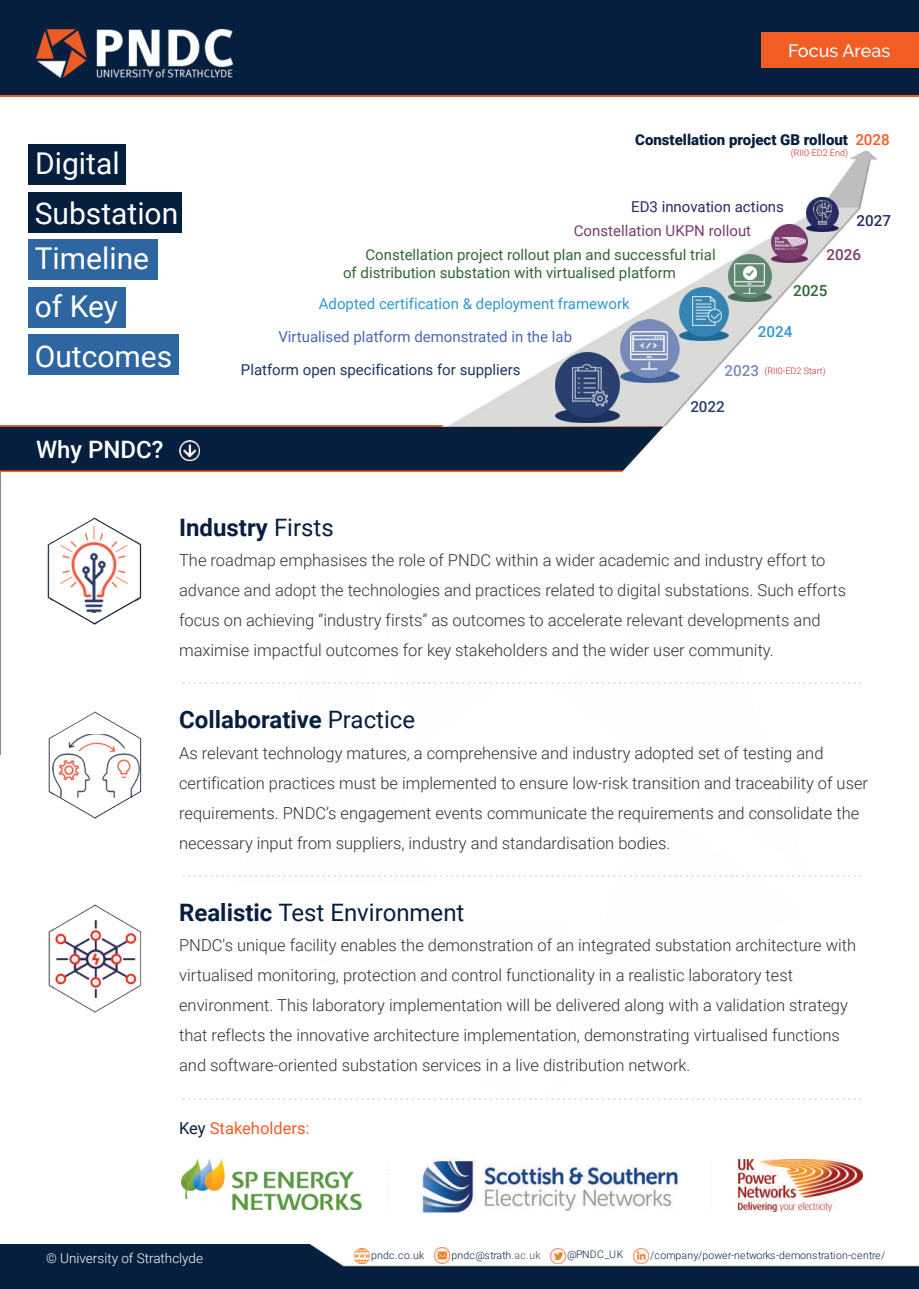
<style>
.page{position:relative;width:919px;height:1289px;background:#fff}
.page>*{position:absolute;margin:0;border:0;box-sizing:border-box;transform-origin:0 0}
.t1{font:30px/49.5px "Roboto";color:#fff}
.t2{font:700 24px "Roboto";color:#071f3e}
.t3{font:24px "Roboto";color:#071f3e}
.t4{font:500 24px "Roboto";color:#fff}
.t5{font:300 23.4px "Roboto";color:#dad9d8}
.t6{font:500 18px "Raleway";color:#fff}
.t7{font:300 16.5px/30px "Roboto";color:#313232}
.t8{font:16.5px "Roboto";color:#f25d24}
.t9{font:500 15.15px "Roboto";color:#f25d24}
.t10{font:500 15.15px "Roboto";color:#293f70}
.t11{font:500 15.15px "Roboto";color:#2f99cd}
.t12{font:500 15.15px "Roboto";color:#316634}
.t13{font:500 15.15px "Roboto";color:#7b3b6b}
.t14{font:500 15.15px "Roboto";color:#262c62}
.t15{font:15px/18px "Roboto";color:#316634}
.t16{font:15px "Roboto";color:#2f99cd}
.t17{font:15px "Roboto";color:#4968b1}
.t18{font:15px "Roboto";color:#1a3564}
.t19{font:900 15px "Roboto";color:#071f3e}
.t20{font:15px "Roboto";color:#7b3b6b}
.t21{font:15px "Roboto";color:#262c62}
.t22{font:300 13.5px "Roboto";color:#fff}
.t23{font:300 10.5px "Roboto";letter-spacing:.015em;color:#071f3e}
.t24{font:300 9px "Roboto";color:#cd2026}
.s1{font-weight:500;font-size:15.15px;color:#788bb8}
.s2{font-weight:400}
.s3{font-weight:700}
.s4{color:#08203d}
.s5{color:#f08123}
.s6{color:#484747}
</style>
<div class="page">
<img style="left:738px;top:1159px;width:124px;height:52px">
<img style="left:422px;top:1158px;width:148px;height:54px">
<img style="left:182px;top:1158px;width:179px;height:51px">
<img style="left:388px;top:1162px;width:292px;height:48px">
<img style="left:48px;top:904px;width:94px;height:108px">
<img style="left:56px;top:920px;width:80px;height:77px">
<img style="left:49px;top:755px;width:93px;height:63px">
<img style="left:53px;top:755px;width:86px;height:42px">
<img style="left:0;top:426px;width:664px;height:329px">
<img style="left:179px;top:440px;width:20px;height:20px">
<img style="left:815px;top:150px;width:63px;height:57px">
<img style="left:441px;top:207px;width:421px;height:219px">
<img style="left:806px;top:198px;width:32px;height:33px">
<img style="left:813px;top:201px;width:18px;height:23px">
<img style="left:771px;top:224px;width:36px;height:39px">
<img style="left:775px;top:237px;width:30px;height:13px">
<img style="left:728px;top:255px;width:43px;height:47px">
<img style="left:679px;top:287px;width:49px;height:54px">
<img style="left:692px;top:296px;width:29px;height:29px">
<img style="left:620px;top:319px;width:59px;height:63px">
<img style="left:630px;top:332px;width:37px;height:37px">
<img style="left:633px;top:335px;width:31px;height:16px">
<img style="left:734px;top:264px;width:30px;height:29px">
<svg style="left:743px;top:266px;width:13px;height:13px"></svg>
<img style="left:555px;top:352px;width:65px;height:70px">
<img style="left:572px;top:365px;width:35px;height:42px">
<div style="left:29px;top:334px;width:150px;height:40px;background:#2e66a1"></div>
<div style="left:29px;top:287px;width:97px;height:40px;background:#2e66a1"></div>
<div style="left:29px;top:239px;width:128px;height:40px;background:#2e66a1"></div>
<div style="left:29px;top:193px;width:153px;height:39px;background:#071f3e"></div>
<div style="left:29px;top:144px;width:96px;height:40px;background:#071f3e"></div>
<img style="left:234px;top:555px;width:430px;height:200px">
<img style="left:0;top:1244px;width:918px;height:44px">
<div style="left:0;top:0;width:918px;height:97px;background:#071f3e"></div>
<img style="left:37px;top:29px;width:195px;height:48px">
<div style="left:761px;top:32px;width:157px;height:36px;background:#f25d24"></div>
<h1 class="t1" style="left:35px;top:137px;width:86px">Digital</h1>
<h1 class="t1" style="left:35px;top:188px;width:145px">Substation</h1>
<h1 class="t1" style="left:35px;top:232px;width:116px">Timeline</h1>
<h1 class="t1" style="left:35px;top:281px;width:139px">of Key<br>Outcomes</h1>
<h2 class="t4" style="left:36px;top:432px;width:129px">Why PNDC?</h2>
<p class="t6" style="left:787px;top:40px;width:104px">Focus Areas</p>
<p class="t19" style="left:635px;top:129px;width:214px">Constellation project GB rollout</p>
<p class="t24" style="left:790px;top:147px;width:59px">(RII0-ED2 End)</p>
<p class="t9" style="left:855px;top:129px;width:36px">2028</p>
<p class="t21" style="left:631px;top:196px;width:154px">ED3 innovation actions</p>
<p class="t20" style="left:573px;top:220px;width:179px">Constellation UKPN rollout</p>
<p class="t15" style="left:343px;top:245px;width:374px;text-indent:22px">Constellation project rollout plan and successful trial of distribution substation with virtualised platform</p>
<p class="t16" style="left:319px;top:293px;width:312px">Adopted certification &amp; deployment framework</p>
<p class="t17" style="left:278px;top:326px;width:295px">Virtualised platform demonstrated in the lab</p>
<p class="t18" style="left:241px;top:359px;width:281px">Platform open specifications for suppliers</p>
<p class="t14" style="left:856px;top:210px;width:36px">2027</p>
<p class="t13" style="left:826px;top:244px;width:36px">2026</p>
<p class="t12" style="left:792px;top:280px;width:36px">2025</p>
<p class="t11" style="left:757px;top:321px;width:36px">2024</p>
<p class="t24" style="left:724px;top:364px;width:103px"><span class="s1">2023</span> (RII0-ED2 Start)</p>
<p class="t10" style="left:690px;top:396px;width:36px">2022</p>
<h2 class="t2" style="left:179px;top:510px;width:156px">Industry <span class="s2">Firsts</span></h2>
<p class="t7" style="left:179px;top:545px;width:668px">The roadmap emphasises the role of PNDC within a wider academic and industry effort to advance and adopt the technologies and practices related to digital substations. Such efforts focus on achieving “industry firsts” as outcomes to accelerate relevant developments and maximise impactful outcomes for key stakeholders and the wider user community.</p>
<h3 class="t5" style="left:181px;top:659px;width:683px">..........................................................................................................................</h3>
<h2 class="t2" style="left:179px;top:703px;width:237px">Collaborative <span class="s2">Practice</span></h2>
<p class="t7" style="left:179px;top:737px;width:690px">As relevant technology matures, a comprehensive and industry adopted set of testing and certification practices must be implemented to ensure low-risk transition and traceability of user requirements. PNDC’s engagement events communicate the requirements and consolidate the necessary input from suppliers, industry and standardisation bodies.</p>
<h3 class="t5" style="left:181px;top:852px;width:683px">..........................................................................................................................</h3>
<h2 class="t3" style="left:179px;top:895px;width:287px"><span class="s3">Realistic</span> Test Environment</h2>
<p class="t7" style="left:179px;top:929px;width:678px">PNDC's unique facility enables the demonstration of an integrated substation architecture with virtualised monitoring, protection and control functionality in a realistic laboratory test environment. This laboratory implementation will be delivered along with a validation strategy that reflects the innovative architecture implementation, demonstrating virtualised functions and software-oriented substation services in a live distribution network.</p>
<h3 class="t5" style="left:181px;top:1075px;width:683px">..........................................................................................................................</h3>
<p class="t8" style="left:179px;top:1116px;width:132px"><span class="s4">Key</span> Stakeholders<span class="s5">:</span></p>
<p class="t22" style="left:46px;top:1248px;width:158px">© University of Strathclyde</p>
<p class="t23" style="left:371px;top:1247px;width:55px">pndc.co.uk</p>
<p class="t23" style="left:451px;top:1247px;width:91px">pndc@strath<span class="s6">.ac.uk</span></p>
<p class="t23" style="left:567px;top:1247px;width:58px">@PNDC_UK</p>
<p class="t23" style="left:650px;top:1247px;width:237px">/company/power-networks-demonstration-centre/</p>
</div>
